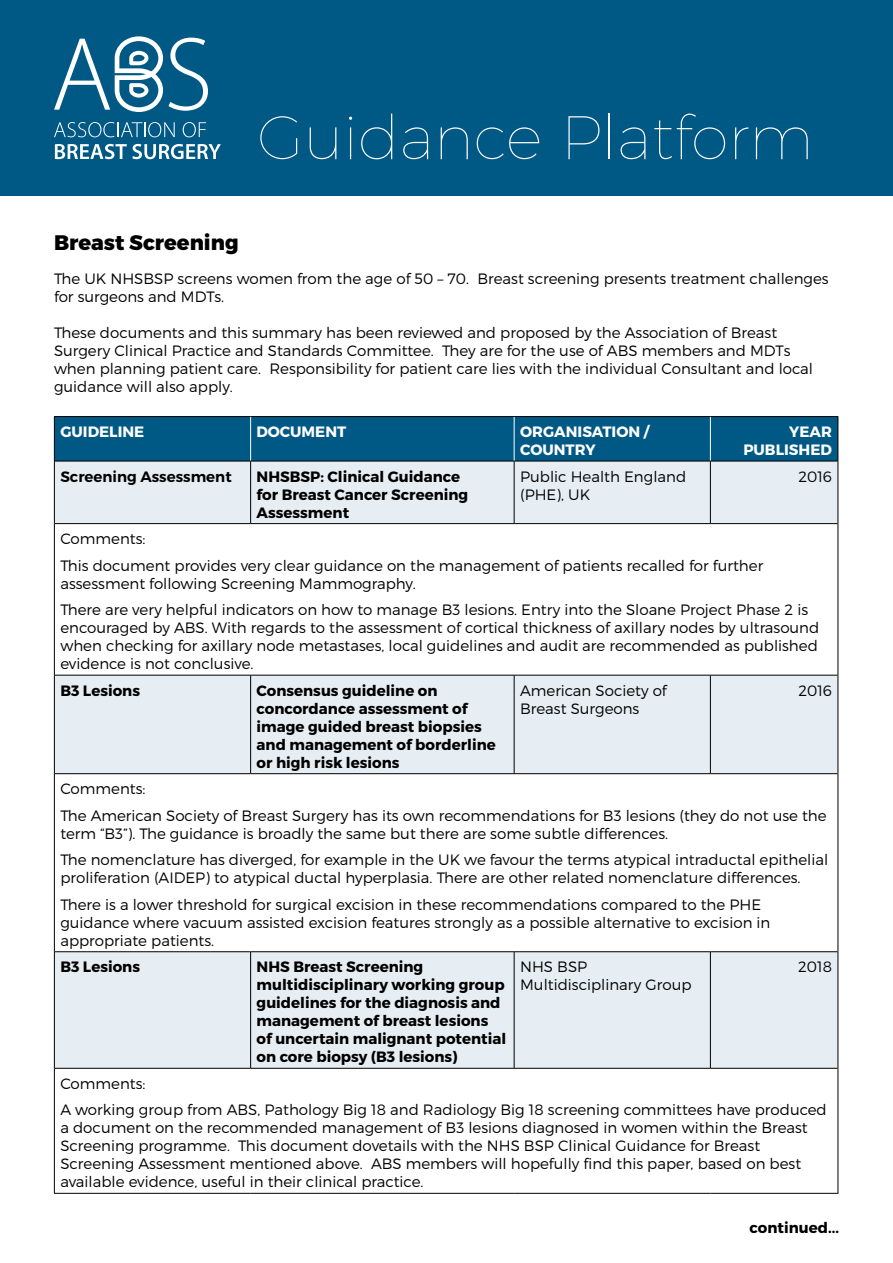
<style>
.page{position:relative;width:893px;height:1263px;background:#fff}
.page>*{position:absolute;margin:0;border:0;box-sizing:border-box;transform-origin:0 0}
.t1{font:100 61.5px "Montserrat";color:#fff}
.t2{font:800 21px "Montserrat";color:#000}
.t3{font:300 15px/18px "Montserrat";color:#000}
.t4{font:700 15px/18px "Montserrat";color:#000}
.t5{font:700 15px/18px "Montserrat";color:#fff}
.t6{font:600 15px "Montserrat";color:#000}
</style>
<div class="page">
<div style="left:0;top:0;width:893px;height:196px;background:#005984"></div>
<div style="left:55px;top:417px;width:783px;height:44px;background:#005984"></div>
<svg style="left:55px;top:462px;width:783px;height:606px"></svg>
<hr style="left:54px;top:416px;width:197px;height:1px;background:#000">
<hr style="left:54px;top:417px;width:1px;height:44px;background:#000">
<hr style="left:251px;top:416px;width:263px;height:1px;background:#000">
<hr style="left:514px;top:416px;width:196px;height:1px;background:#000">
<hr style="left:710px;top:416px;width:128px;height:1px;background:#000">
<hr style="left:838px;top:417px;width:1px;height:44px;background:#000">
<hr style="left:54px;top:461px;width:1px;height:63px;background:#000">
<hr style="left:838px;top:461px;width:1px;height:63px;background:#000">
<hr style="left:54px;top:524px;width:1px;height:151px;background:#000">
<hr style="left:838px;top:524px;width:1px;height:151px;background:#000">
<hr style="left:54px;top:675px;width:1px;height:99px;background:#000">
<hr style="left:838px;top:675px;width:1px;height:99px;background:#000">
<hr style="left:54px;top:774px;width:1px;height:178px;background:#000">
<hr style="left:838px;top:774px;width:1px;height:178px;background:#000">
<hr style="left:54px;top:952px;width:1px;height:116px;background:#000">
<hr style="left:838px;top:952px;width:1px;height:116px;background:#000">
<hr style="left:54px;top:1068px;width:1px;height:125px;background:#000">
<hr style="left:838px;top:1068px;width:1px;height:125px;background:#000">
<hr style="left:250px;top:417px;width:1px;height:44px;background:#fff">
<hr style="left:514px;top:417px;width:1px;height:44px;background:#fff">
<hr style="left:710px;top:417px;width:1px;height:44px;background:#fff">
<hr style="left:55px;top:461px;width:196px;height:1px;background:#000">
<hr style="left:251px;top:461px;width:263px;height:1px;background:#000">
<hr style="left:250px;top:461px;width:1px;height:62px;background:#000">
<hr style="left:514px;top:461px;width:196px;height:1px;background:#000">
<hr style="left:514px;top:461px;width:1px;height:62px;background:#000">
<hr style="left:710px;top:461px;width:128px;height:1px;background:#000">
<hr style="left:710px;top:461px;width:1px;height:62px;background:#000">
<hr style="left:55px;top:523px;width:196px;height:1px;background:#000">
<hr style="left:251px;top:523px;width:263px;height:1px;background:#000">
<hr style="left:514px;top:523px;width:196px;height:1px;background:#000">
<hr style="left:710px;top:523px;width:128px;height:1px;background:#000">
<hr style="left:55px;top:675px;width:196px;height:1px;background:#000">
<hr style="left:251px;top:675px;width:263px;height:1px;background:#000">
<hr style="left:250px;top:675px;width:1px;height:98px;background:#000">
<hr style="left:514px;top:675px;width:196px;height:1px;background:#000">
<hr style="left:514px;top:675px;width:1px;height:98px;background:#000">
<hr style="left:710px;top:675px;width:128px;height:1px;background:#000">
<hr style="left:710px;top:675px;width:1px;height:98px;background:#000">
<hr style="left:55px;top:773px;width:196px;height:1px;background:#000">
<hr style="left:251px;top:773px;width:263px;height:1px;background:#000">
<hr style="left:514px;top:773px;width:196px;height:1px;background:#000">
<hr style="left:710px;top:773px;width:128px;height:1px;background:#000">
<hr style="left:55px;top:951px;width:196px;height:1px;background:#000">
<hr style="left:251px;top:951px;width:263px;height:1px;background:#000">
<hr style="left:250px;top:952px;width:1px;height:116px;background:#000">
<hr style="left:514px;top:951px;width:196px;height:1px;background:#000">
<hr style="left:514px;top:952px;width:1px;height:116px;background:#000">
<hr style="left:710px;top:951px;width:128px;height:1px;background:#000">
<hr style="left:710px;top:952px;width:1px;height:116px;background:#000">
<hr style="left:55px;top:1068px;width:196px;height:1px;background:#000">
<hr style="left:251px;top:1068px;width:263px;height:1px;background:#000">
<hr style="left:514px;top:1068px;width:196px;height:1px;background:#000">
<hr style="left:710px;top:1068px;width:128px;height:1px;background:#000">
<hr style="left:54px;top:1193px;width:197px;height:1px;background:#000">
<hr style="left:251px;top:1193px;width:263px;height:1px;background:#000">
<hr style="left:514px;top:1193px;width:196px;height:1px;background:#000">
<hr style="left:710px;top:1193px;width:128px;height:1px;background:#000">
<svg style="left:54px;top:122px;width:121px;height:15px"></svg>
<svg style="left:183px;top:122px;width:23px;height:15px"></svg>
<svg style="left:55px;top:144px;width:166px;height:15px"></svg>
<svg style="left:54px;top:36px;width:154px;height:76px"></svg>
<h1 class="t1" style="left:257px;top:100px;width:558px">Guidance Platform</h1>
<h2 class="t2" style="left:54px;top:229px;width:186px">Breast Screening</h2>
<p class="t3" style="left:54px;top:270px;width:776px">The UK NHSBSP screens women from the age of 50 – 70. Breast screening presents treatment challenges for surgeons and MDTs.</p>
<p class="t3" style="left:54px;top:324px;width:760px">These documents and this summary has been reviewed and proposed by the Association of Breast Surgery Clinical Practice and Standards Committee. They are for the use of ABS members and MDTs when planning patient care. Responsibility for patient care lies with the individual Consultant and local guidance will also apply.</p>
<p class="t5" style="left:60px;top:423px;width:85px">GUIDELINE</p>
<p class="t5" style="left:257px;top:423px;width:91px">DOCUMENT</p>
<p class="t5" style="left:520px;top:423px;width:130px">ORGANISATION /<br>COUNTRY</p>
<p class="t5" style="left:743px;top:423px;width:90px;text-align:right">YEAR<br>PUBLISHED</p>
<p class="t6" style="left:60px;top:467px;width:173px">Screening Assessment</p>
<p class="t4" style="left:257px;top:467px;width:213px">NHSBSP: Clinical Guidance for Breast Cancer Screening<br>Assessment</p>
<p class="t3" style="left:520px;top:467px;width:168px">Public Health England (PHE), UK</p>
<p class="t3" style="left:798px;top:467px;width:35px">2016</p>
<p class="t3" style="left:60px;top:525px;width:704px;line-height:26.5px">Comments:<br>This document provides very clear guidance on the management of patients recalled for further</p>
<p class="t3" style="left:60px;top:570px;width:749px;line-height:26.5px">assessment following Screening Mammography.<br>There are very helpful indicators on how to manage B3 lesions. Entry into the Sloane Project Phase 2 is</p>
<p class="t3" style="left:60px;top:618px;width:760px;text-align:justify">encouraged by ABS. With regards to the assessment of cortical thickness of axillary nodes by ultrasound when checking for axillary node metastases, local guidelines and audit are recommended as published evidence is not conclusive.</p>
<p class="t4" style="left:60px;top:681px;width:81px">B3 Lesions</p>
<p class="t4" style="left:257px;top:681px;width:241px">Consensus guideline on concordance assessment of image guided breast biopsies and management of borderline or high risk lesions</p>
<p class="t3" style="left:520px;top:681px;width:148px">American Society of<br>Breast Surgeons</p>
<p class="t3" style="left:798px;top:681px;width:35px">2016</p>
<p class="t3" style="left:60px;top:775px;width:768px;line-height:26.5px">Comments:<br>The American Society of Breast Surgery has its own recommendations for B3 lesions (they do not use the</p>
<p class="t3" style="left:60px;top:820px;width:769px;line-height:26.5px">term “B3”). The guidance is broadly the same but there are some subtle differences.<br>The nomenclature has diverged, for example in the UK we favour the terms atypical intraductal epithelial</p>
<p class="t3" style="left:60px;top:864px;width:742px;line-height:26.5px">proliferation (AIDEP) to atypical ductal hyperplasia. There are other related nomenclature differences.<br>There is a lower threshold for surgical excision in these recommendations compared to the PHE</p>
<p class="t3" style="left:60px;top:913px;width:712px">guidance where vacuum assisted excision features strongly as a possible alternative to excision in appropriate patients.</p>
<p class="t4" style="left:60px;top:958px;width:81px">B3 Lesions</p>
<p class="t4" style="left:257px;top:958px;width:251px">NHS Breast Screening multidisciplinary working group guidelines for the diagnosis and management of breast lesions of uncertain malignant potential on core biopsy (B3 lesions)</p>
<p class="t3" style="left:520px;top:958px;width:173px">NHS BSP<br>Multidisciplinary Group</p>
<p class="t3" style="left:798px;top:958px;width:35px">2018</p>
<p class="t3" style="left:60px;top:1070px;width:768px;line-height:26.5px">Comments:<br>A working group from ABS, Pathology Big 18 and Radiology Big 18 screening committees have produced</p>
<p class="t3" style="left:60px;top:1119px;width:749px">a document on the recommended management of B3 lesions diagnosed in women within the Breast Screening programme. This document dovetails with the NHS BSP Clinical Guidance for Breast Screening Assessment mentioned above. ABS members will hopefully find this paper, based on best available evidence, useful in their clinical practice.</p>
<p class="t4" style="left:750px;top:1219px;width:91px">continued...</p>
</div>
